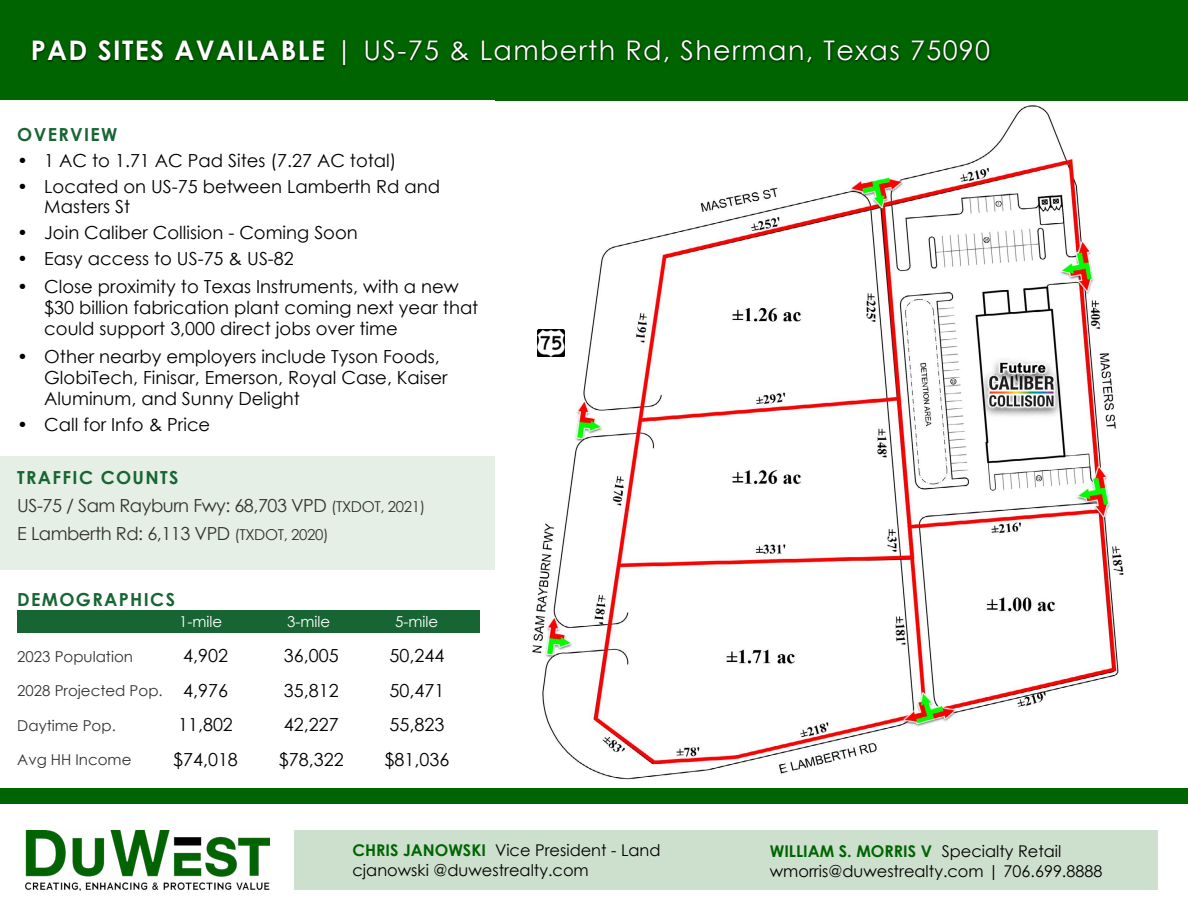
<style>
.page{position:relative;width:1188px;height:918px;background:#fff}
.page>*{position:absolute;margin:0;border:0;box-sizing:border-box;transform-origin:0 0}
.t1{font:27px "Century Gothic";letter-spacing:.05em;color:#fff}
.t2{font:18px/34.5px "Century Gothic";color:#000}
.t3{font:18px/28.3px "Century Gothic";letter-spacing:-.025em;color:#323232}
.t4{font:700 18px "Century Gothic";letter-spacing:.075em;color:#176533}
.t5{font:16.2px/19.5px "Century Gothic";color:#000}
.t6{font:15px "Century Gothic";color:#323232}
.t7{font:15px "Century Gothic";color:#fff}
.s1{font-weight:700}
.s2{font-weight:700;color:#176533}
.s3{font-size:15px}
.s4{font-weight:700;color:#006401}
</style>
<div class="page">
<img style="left:25px;top:831px;width:244px;height:59px">
<div style="left:294px;top:831px;width:864px;height:59px;background:#cde0cd"></div>
<div style="left:0;top:0;width:1188px;height:100px;background:#006401"></div>
<div style="left:31px;top:39px;width:961px;height:29px;background:#000;opacity:.75"></div>
<div style="left:17px;top:611px;width:463px;height:21px;background:#176533"></div>
<div style="left:0;top:788px;width:1188px;height:15px;background:#006401"></div>
<div style="left:0;top:457px;width:495px;height:113px;background:#e6efe6"></div>
<img style="left:532px;top:105px;width:592px;height:675px">
<img style="left:538px;top:329px;width:26px;height:27px">
<h1 class="t1" style="left:31px;top:32px;width:961px"><span class="s1">PAD SITES AVAILABLE</span> | US-75 &amp; Lamberth Rd, Sherman, Texas 75090</h1>
<p class="t4" style="left:17px;top:121px;width:102px">OVERVIEW</p>
<p class="t2" style="left:17px;top:143px;width:381px">• 1 AC to 1.71 AC Pad Sites (7.27 AC total)</p>
<p class="t2" style="left:44px;top:177px;width:397px;line-height:19.5px;text-indent:-27px">• Located on US-75 between Lamberth Rd and<br>Masters St</p>
<p class="t2" style="left:17px;top:215px;width:342px">• Join Caliber Collision - Coming Soon</p>
<p class="t2" style="left:17px;top:241px;width:278px">• Easy access to US-75 &amp; US-82</p>
<p class="t2" style="left:44px;top:276px;width:436px;line-height:21px;text-indent:-27px">• Close proximity to Texas Instruments, with a new $30 billion fabrication plant coming next year that could support 3,000 direct jobs over time</p>
<p class="t2" style="left:44px;top:346px;width:405px;line-height:21px;text-indent:-27px">• Other nearby employers include Tyson Foods,<br>GlobiTech, Finisar, Emerson, Royal Case, Kaiser<br>Aluminum, and Sunny Delight</p>
<p class="t2" style="left:17px;top:407px;width:195px">• Call for Info &amp; Price</p>
<p class="t3" style="left:17px;top:463px;width:409px"><span class="s2">TRAFFIC COUNTS<br></span>US-75 / Sam Rayburn Fwy: 68,703 VPD <span class="s3">(TXDOT, 2021)<br></span>E Lamberth Rd: 6,113 VPD <span class="s3">(TXDOT, 2020)</span></p>
<p class="t4" style="left:17px;top:586px;width:159px">DEMOGRAPHICS</p>
<p class="t6" style="left:17px;top:646px;width:117px">2023 Population</p>
<p class="t6" style="left:17px;top:680px;width:147px">2028 Projected Pop.</p>
<p class="t6" style="left:17px;top:715px;width:100px">Daytime Pop.</p>
<p class="t6" style="left:17px;top:749px;width:116px">Avg HH Income</p>
<p class="t7" style="left:179px;top:611px;width:45px">1-mile</p>
<p class="t7" style="left:287px;top:611px;width:45px">3-mile</p>
<p class="t7" style="left:395px;top:611px;width:45px">5-mile</p>
<p class="t2" style="left:173px;top:638px;width:66px;text-align:center">4,902<br>4,976<br>11,802 $74,018</p>
<p class="t2" style="left:279px;top:638px;width:66px">36,005<br>35,812<br>42,227 $78,322</p>
<p class="t2" style="left:385px;top:638px;width:66px">50,244<br>50,471<br>55,823 $81,036</p>
<p class="t5" style="left:352px;top:840px;width:310px"><span class="s4">CHRIS JANOWSKI</span> Vice President - Land cjanowski @duwestrealty.com</p>
<p class="t5" style="left:770px;top:842px;width:334px"><span class="s4">WILLIAM S. MORRIS V</span> Specialty Retail wmorris@duwestrealty.com | 706.699.8888</p>
</div>
